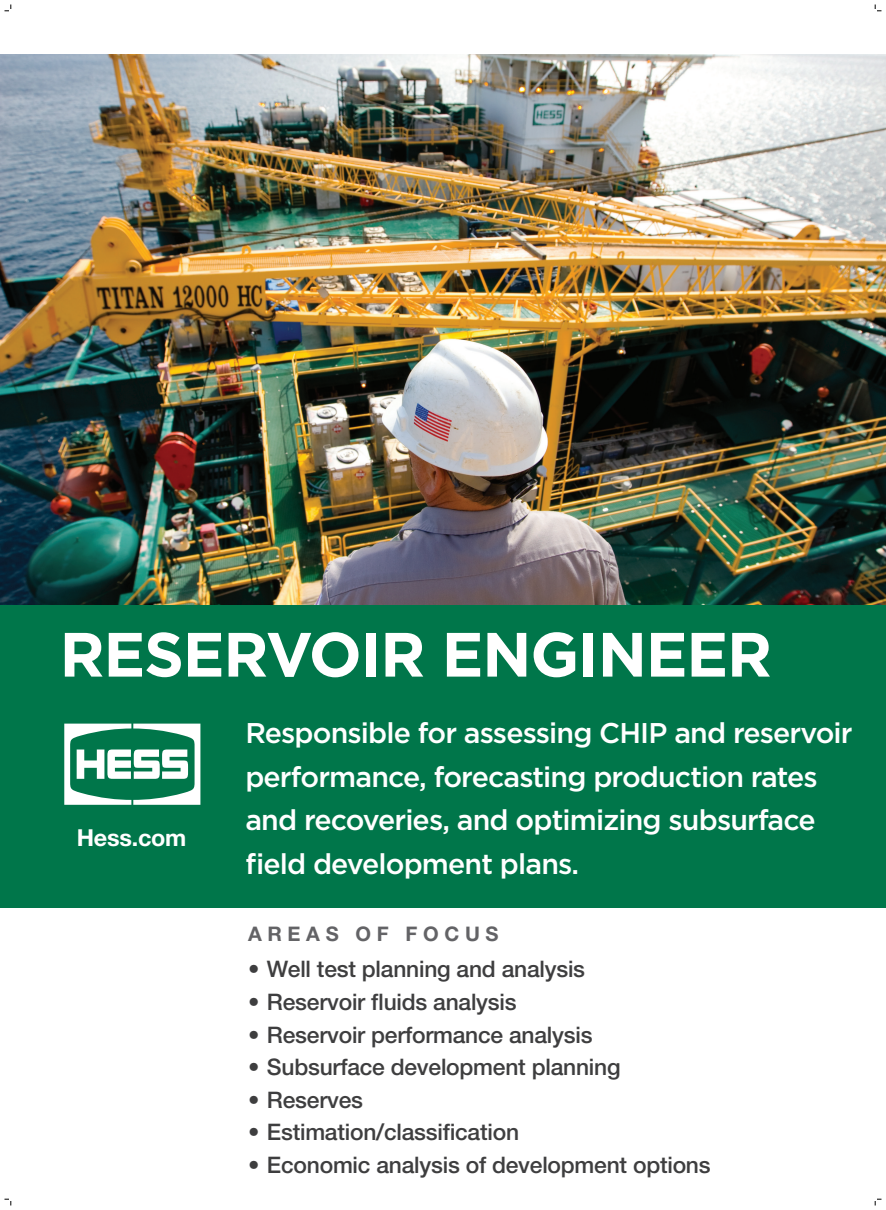
<style>
.page{position:relative;width:886px;height:1210px;background:#fff}
.page>*{position:absolute;margin:0;border:0;box-sizing:border-box;transform-origin:0 0}
.t1{font:700 62.4px "Gotham";letter-spacing:-.02em;color:#fff}
.t2{font:500 28.5px/43.5px "Gotham";letter-spacing:-.03em;color:#fff}
.t3{font:700 23.4px "Helvetica Neue";letter-spacing:-.01em;color:#fff}
.t4{font:500 22.8px "Helvetica Neue";letter-spacing:-.01em;color:#3e3e3f}
.t5{font:700 20.1px "Helvetica Neue";letter-spacing:.28em;color:#636366}
</style>
<div class="page">
<img style="left:0;top:54px;width:886px;height:656px">
<div style="left:0;top:710px;width:886px;height:197px;background:#00764a"></div>
<div style="left:704px;top:605px;width:182px;height:105px;background:#00764a"></div>
<svg style="left:64px;top:723px;width:136px;height:82px"></svg>
<svg style="left:4px;top:4px;width:8px;height:8px"></svg>
<svg style="left:4px;top:1199px;width:8px;height:6px"></svg>
<svg style="left:875px;top:4px;width:6px;height:8px"></svg>
<h1 class="t1" style="left:60px;top:618px;width:714px">RESERVOIR ENGINEER</h1>
<p class="t3" style="left:77px;top:823px;width:111px">Hess.com</p>
<p class="t2" style="left:245px;top:710px;width:609px">Responsible for assessing CHIP and reservoir performance, forecasting production rates and recoveries, and optimizing subsurface field development plans.</p>
<p class="t5" style="left:248px;top:921px;width:252px">AREAS OF FOCUS</p>
<p class="t4" style="left:248px;top:955px;width:338px">• Well test planning and analysis</p>
<p class="t4" style="left:248px;top:988px;width:270px">• Reservoir fluids analysis</p>
<p class="t4" style="left:248px;top:1021px;width:346px">• Reservoir performance analysis</p>
<p class="t4" style="left:248px;top:1053px;width:374px">• Subsurface development planning</p>
<p class="t4" style="left:248px;top:1086px;width:116px">• Reserves</p>
<p class="t4" style="left:248px;top:1118px;width:272px">• Estimation/classification</p>
<p class="t4" style="left:248px;top:1151px;width:464px">• Economic analysis of development options</p>
</div>
